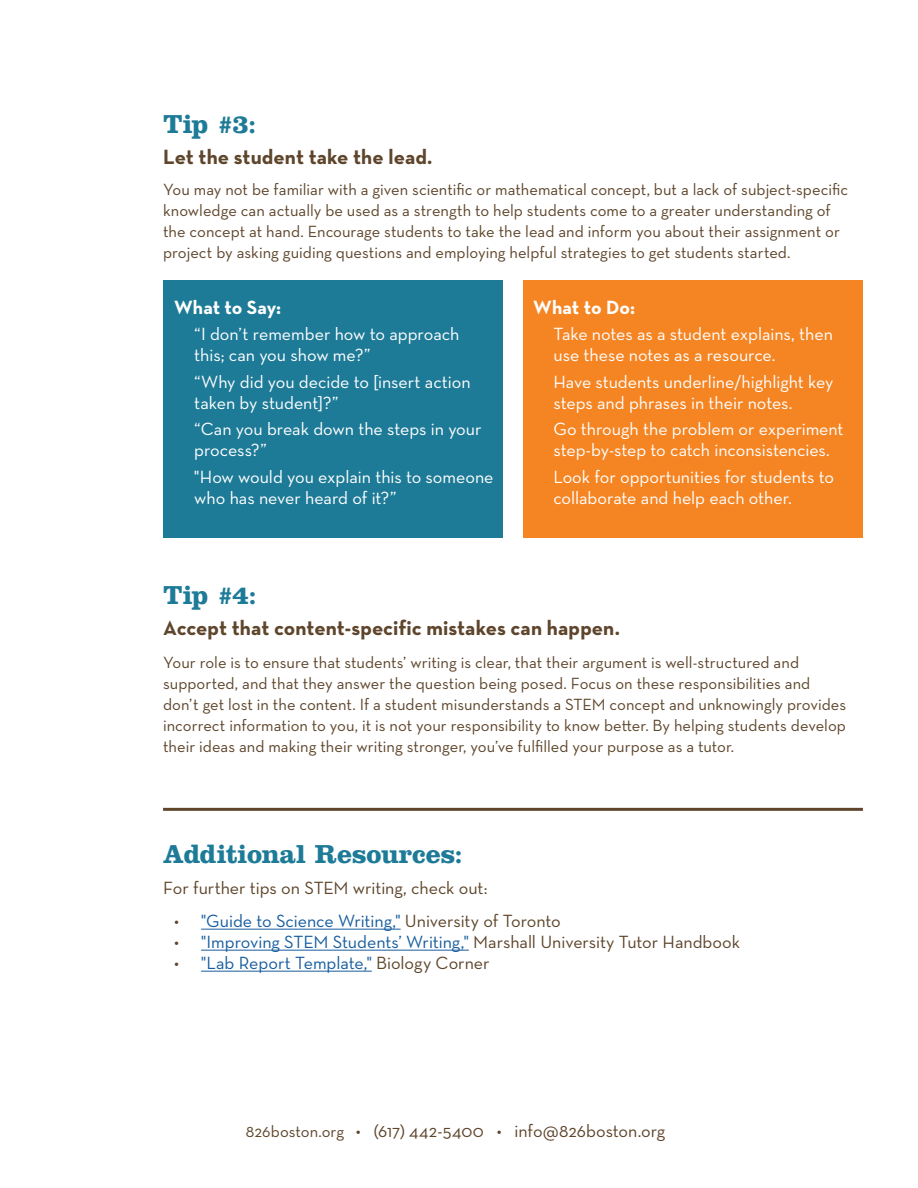
<style>
.page{position:relative;width:918px;height:1188px;background:#fff}
.page>*{position:absolute;margin:0;border:0;box-sizing:border-box;transform-origin:0 0}
.Workshop_Title{font:700 27px "Clarendon LT Std";letter-spacing:-.01em;color:#1e7b98}
.Workshop_Title-2{font:700 21px "Neutraface Text";color:#5e452b}
.Contact_Info{font:700 19.5px "Neutraface Text";color:#fff}
.Contact_Info-2{font:18px/21px "Neutraface Text";letter-spacing:-.005em;color:#fff}
.Contact_Info-3{font:18px "Neutraface Text";letter-spacing:-.005em;color:#5e452b}
.t1{font:18px "Neutraface Text";letter-spacing:-.005em;color:#175d9e}
.Workshop_Title-3{font:18px "Neutraface Text";letter-spacing:-.005em;color:#5e452b}
.Contact_Info-4{font:16.5px/21px "Neutraface Text";color:#5e452b}
.s1{color:#5e452b}
.s2{color:#175d9e}
.s3{font-size:16.5px}
</style>
<div class="page">
<div style="left:163px;top:281px;width:340px;height:257px;background:#1e7b98"></div>
<div style="left:523px;top:281px;width:340px;height:257px;background:#f58523"></div>
<hr style="left:163px;top:808px;width:700px;height:3px;background:#5e452b">
<hr style="left:201px;top:929px;width:200px;height:1px;background:#175d9e">
<hr style="left:201px;top:950px;width:268px;height:1px;background:#175d9e">
<hr style="left:201px;top:971px;width:171px;height:1px;background:#175d9e">
<p class="Workshop_Title" style="left:163px;top:108px;width:95px">Tip #3:</p>
<p class="Workshop_Title-2" style="left:163px;top:143px;width:271px">Let the student take the lead.</p>
<p class="Contact_Info-4" style="left:163px;top:178px;width:687px">You may not be familiar with a given scientific or mathematical concept, but a lack of subject-specific knowledge can actually be used as a strength to help students come to a greater understanding of the concept at hand. Encourage students to take the lead and inform you about their assignment or project by asking guiding questions and employing helpful strategies to get students started.</p>
<p class="Contact_Info" style="left:174px;top:295px;width:109px">What to Say:</p>
<p class="Contact_Info-2" style="left:194px;top:324px;width:267px">“I don’t remember how to approach this; can you show me?”</p>
<p class="Contact_Info-2" style="left:194px;top:371px;width:278px">“Why did you decide to [insert action taken by student]?”</p>
<p class="Contact_Info-2" style="left:194px;top:418px;width:289px">“Can you break down the steps in your process?”</p>
<p class="Contact_Info-2" style="left:194px;top:466px;width:301px">"How would you explain this to someone who has never heard of it?”</p>
<p class="Contact_Info" style="left:533px;top:295px;width:103px">What to Do:</p>
<p class="Contact_Info-2" style="left:553px;top:324px;width:281px">Take notes as a student explains, then use these notes as a resource.</p>
<p class="Contact_Info-2" style="left:553px;top:371px;width:281px">Have students underline/highlight key steps and phrases in their notes.</p>
<p class="Contact_Info-2" style="left:553px;top:418px;width:292px">Go through the problem or experiment step-by-step to catch inconsistencies.</p>
<p class="Contact_Info-2" style="left:553px;top:466px;width:282px">Look for opportunities for students to collaborate and help each other.</p>
<p class="Workshop_Title" style="left:163px;top:578px;width:95px">Tip #4:</p>
<p class="Workshop_Title-2" style="left:163px;top:614px;width:458px">Accept that content-specific mistakes can happen.</p>
<p class="Contact_Info-4" style="left:163px;top:651px;width:685px">Your role is to ensure that students’ writing is clear, that their argument is well-structured and supported, and that they answer the question being posed. Focus on these responsibilities and don’t get lost in the content. If a student misunderstands a STEM concept and unknowingly provides incorrect information to you, it is not your responsibility to know better. By helping students develop their ideas and making their writing stronger, you’ve fulfilled your purpose as a tutor.</p>
<p class="Workshop_Title" style="left:163px;top:838px;width:301px">Additional Resources:</p>
<p class="Workshop_Title-3" style="left:163px;top:877px;width:326px">For further tips on STEM writing, check out:</p>
<p class="t1" style="left:174px;top:909px;width:388px"><span class="s1">•</span> "Guide to Science Writing," <span class="s1">University of Toronto</span></p>
<p class="Contact_Info-3" style="left:174px;top:930px;width:568px">• <span class="s2">"Improving STEM Students’ Writing,"</span> Marshall University Tutor Handbook</p>
<p class="t1" style="left:174px;top:951px;width:317px"><span class="s1">•</span> "Lab Report Template," <span class="s1">Biology Corner</span></p>
<p class="Contact_Info-3" style="left:246px;top:1119px;width:421px"><span class="s3">826boston.org</span> • (617) 442-5400 • info@826boston.org</p>
</div>
